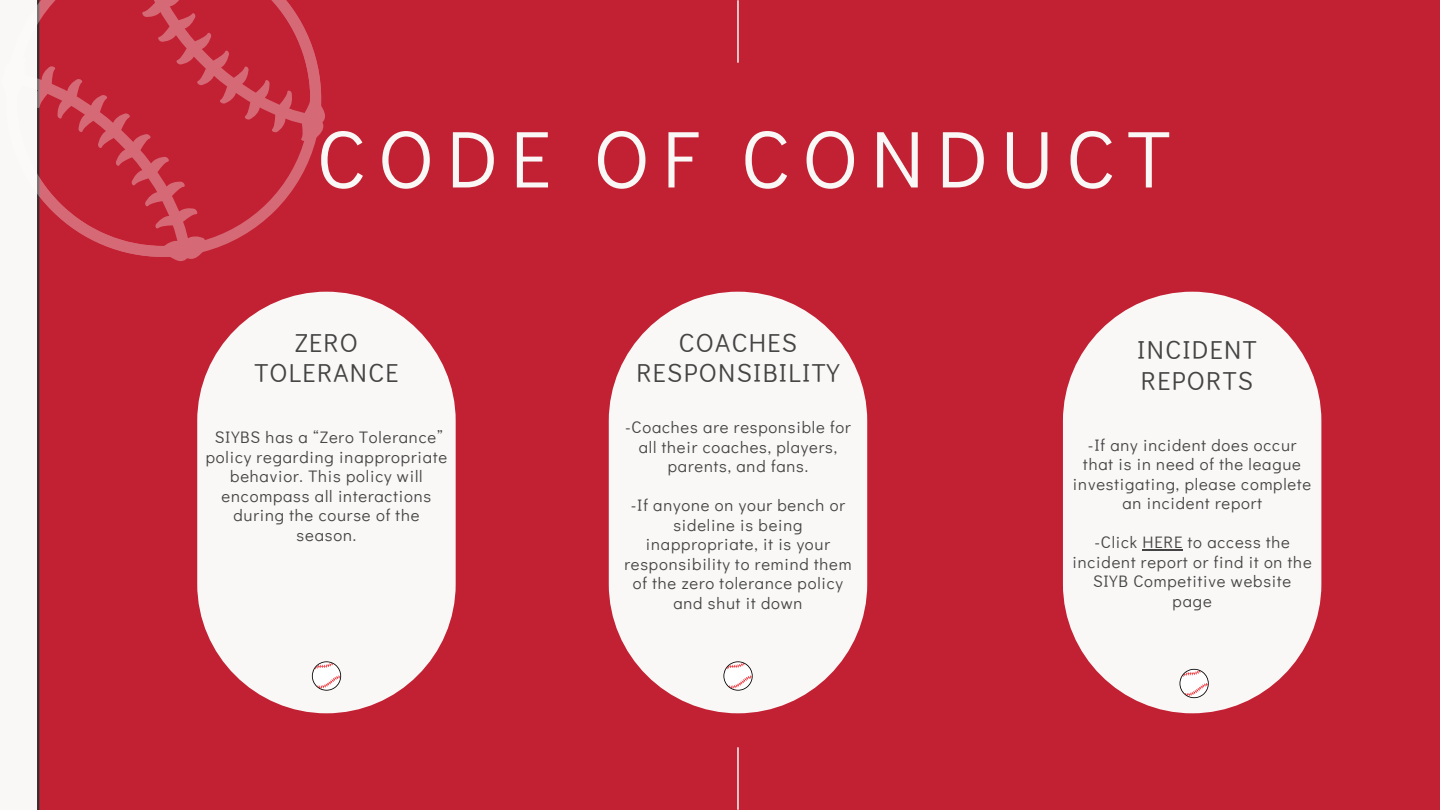
<style>
.page{position:relative;width:1440px;height:810px;background:#c22033}
.page>*{position:absolute;margin:0;border:0;box-sizing:border-box;transform-origin:0 0}
.t1{font:81px "Didact Gothic";letter-spacing:.15em;color:#faf8f6}
.t2{font:26px/30.8px "Didact Gothic";letter-spacing:.05em;color:#444;text-align:center}
.t3{font:16.6px/19.5px "Didact Gothic";letter-spacing:.05em;color:#444;text-align:center}
</style>
<div class="page">
<div style="left:197px;top:292px;width:259px;height:421px;background:#faf8f6;border-radius:129px"></div>
<div style="left:1063px;top:292px;width:258px;height:421px;background:#faf8f6;border-radius:129px"></div>
<div style="left:609px;top:292px;width:258px;height:421px;background:#faf8f6;border-radius:129px"></div>
<div style="left:0;top:0;width:37px;height:810px;background:#faf8f6"></div>
<hr style="left:37px;top:0;width:2px;height:810px;background:#303030">
<svg style="left:37px;top:0;width:288px;height:261px"></svg>
<hr style="left:737px;top:748px;width:2px;height:61px;background:#faf8f6">
<hr style="left:737px;top:1px;width:2px;height:61px;background:#faf8f6">
<svg style="left:312px;top:661px;width:29px;height:30px"></svg>
<hr style="left:1143px;top:550px;width:40px;height:1px;background:#444">
<svg style="left:723px;top:661px;width:30px;height:30px"></svg>
<svg style="left:1180px;top:669px;width:29px;height:29px"></svg>
<h1 class="t1" style="left:317px;top:103px;width:855px">CODE OF CONDUCT</h1>
<h2 class="t2" style="left:254px;top:326px;width:146px">ZERO<br>TOLERANCE</h2>
<p class="t3" style="left:206px;top:427px;width:243px">SIYBS has a “Zero Tolerance” policy regarding inappropriate behavior. This policy will encompass all interactions during the course of the season.</p>
<h2 class="t2" style="left:636px;top:326px;width:205px">COACHES<br>RESPONSIBILITY</h2>
<p class="t3" style="left:625px;top:417px;width:227px">-Coaches are responsible for all their coaches, players, parents, and fans.</p>
<p class="t3" style="left:624px;top:495px;width:229px">-If anyone on your bench or sideline is being inappropriate, it is your responsibility to remind them of the zero tolerance policy and shut it down</p>
<h2 class="t2" style="left:1137px;top:334px;width:121px;text-align:left">INCIDENT<br>REPORTS</h2>
<p class="t3" style="left:1073px;top:434px;width:240px">-If any incident does occur that is in need of the league investigating, please complete an incident report</p>
<p class="t3" style="left:1073px;top:532px;width:241px">-Click HERE to access the incident report or find it on the<br>SIYB Competitive website page</p>
</div>
